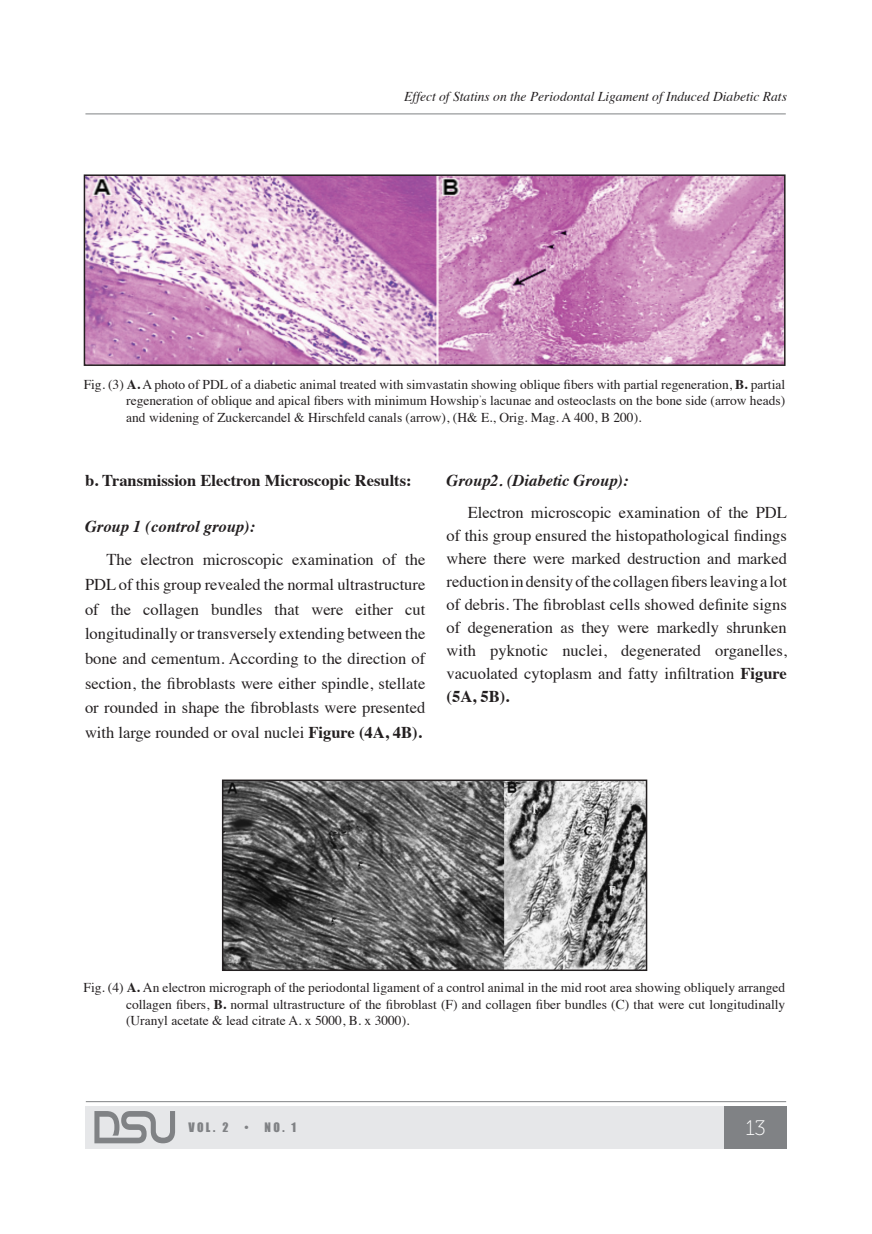
<style>
.page{position:relative;width:872px;height:1234px;background:#fff}
.page>*{position:absolute;margin:0;border:0;box-sizing:border-box;transform-origin:0 0}
.t1{font:21px "Museo 100";color:#fff}
.t2{font:16.5px/23px "Times";color:#231f20;text-align:justify}
.address_2{font:italic 700 16.5px "Times";color:#231f20}
.adrres_1{font:700 16.5px "Times";color:#231f20}
.Fig{font:13.5px/16.5px "Times";color:#231f20;text-align:justify}
.t3{font:italic 13.5px "Times";color:#231f20}
.t4{font:12px "Impact";color:#808285}
.s1{font-weight:700}
</style>
<div class="page">
<div style="left:85px;top:1105px;width:702px;height:43px;background:#e6e7e9"></div>
<div style="left:724px;top:1105px;width:63px;height:43px;background:#808285"></div>
<hr style="left:86px;top:1101px;width:700px;height:1px;background:#808285">
<svg style="left:94px;top:1111px;width:81px;height:31px"></svg>
<hr style="left:85px;top:114px;width:700px;height:1px;background:#808285">
<img style="left:87px;top:177px;width:695px;height:186px">
<div style="left:84px;top:174px;width:701px;height:192px;border:2px solid #231f20"></div>
<img style="left:225px;top:782px;width:419px;height:185px">
<div style="left:222px;top:779px;width:425px;height:191px;border:2px solid #231f20"></div>
<p class="t3" style="left:404px;top:85px;width:384px">Effect of Statins on the Periodontal Ligament of Induced Diabetic Rats</p>
<p class="Fig" style="left:126px;top:375px;width:660px;text-indent:-43px">Fig. (3) <span class="s1">A.</span> A photo of PDL of a diabetic animal treated with simvastatin showing oblique fibers with partial regeneration, <span class="s1">B.</span> partial regeneration of oblique and apical fibers with minimum Howship<sup>’</sup>s lacunae and osteoclasts on the bone side (arrow heads) and widening of Zuckercandel &amp; Hirschfeld canals (arrow), (H&amp; E., Orig. Mag. A 400, B 200).</p>
<p class="adrres_1" style="left:85px;top:465px;width:328px">b. Transmission Electron Microscopic Results:</p>
<p class="address_2" style="left:85px;top:511px;width:172px">Group 1 (control group):</p>
<p class="t2" style="left:85px;top:546px;width:342px;line-height:24.6px;text-indent:21px">The electron microscopic examination of the PDL of this group revealed the normal ultrastructure of the collagen bundles that were either cut longitudinally or transversely extending between the bone and cementum. According to the direction of section, the fibroblasts were either spindle, stellate or rounded in shape the fibroblasts were presented with large rounded or oval nuclei <span class="s1">Figure (4A, 4B).</span></p>
<p class="address_2" style="left:446px;top:465px;width:183px">Group2. (Diabetic Group):</p>
<p class="t2" style="left:446px;top:499px;width:342px;text-indent:21px">Electron microscopic examination of the PDL of this group ensured the histopathological findings where there were marked destruction and marked reduction in density of the collagen fibers leaving a lot of debris. The fibroblast cells showed definite signs of degeneration as they were markedly shrunken with pyknotic nuclei, degenerated organelles, vacuolated cytoplasm and fatty infiltration <span class="s1">Figure (5A, 5B).</span></p>
<p class="Fig" style="left:126px;top:978px;width:661px;text-indent:-43px">Fig. (4) <span class="s1">A.</span> An electron micrograph of the periodontal ligament of a control animal in the mid root area showing obliquely arranged collagen fibers, <span class="s1">B.</span> normal ultrastructure of the fibroblast (F) and collagen fiber bundles (C) that were cut longitudinally (Uranyl acetate &amp; lead citrate A. x 5000, B. x 3000).</p>
<p class="t4" style="left:188px;top:1117px;width:42px">VOL. 2</p>
<p class="t4" style="left:244px;top:1117px;width:53px">• NO. 1</p>
<p class="t1" style="left:745px;top:1116px;width:22px">13</p>
</div>
